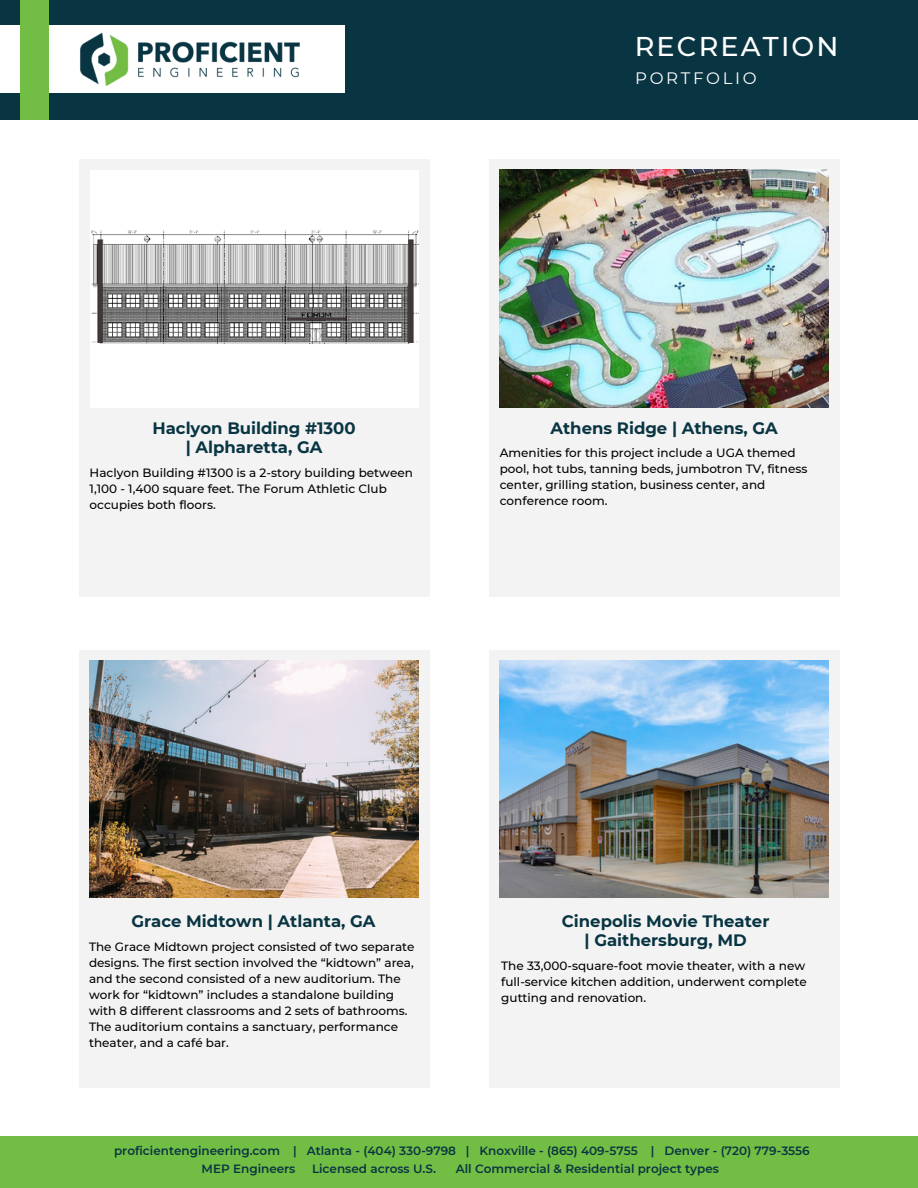
<style>
.page{position:relative;width:918px;height:1188px;background:#fff}
.page>*{position:absolute;margin:0;border:0;box-sizing:border-box;transform-origin:0 0}
.t1{font:500 27.15px "Montserrat";letter-spacing:.08em;color:#fff}
.t2{font:700 16.5px "Montserrat";color:#093542}
.t3{font:16.5px "Montserrat";letter-spacing:.16em;color:#fff}
.t4{font:500 12px/16px "Montserrat";color:#000}
.t5{font:600 12px "Montserrat";color:#093542}
</style>
<div class="page">
<div style="left:0;top:0;width:918px;height:119px;background:#093542"></div>
<div style="left:0;top:25px;width:344px;height:68px;background:#fff"></div>
<img style="left:80px;top:32px;width:220px;height:55px">
<div style="left:20px;top:0;width:28px;height:119px;background:#72be44"></div>
<div style="left:0;top:1136px;width:918px;height:52px;background:#72be44"></div>
<div style="left:79px;top:159px;width:351px;height:438px;background:#eee"></div>
<div style="left:90px;top:170px;width:328px;height:237px;background:#fff"></div>
<div style="left:489px;top:159px;width:351px;height:438px;background:#eee"></div>
<img style="left:500px;top:170px;width:328px;height:237px">
<div style="left:79px;top:650px;width:351px;height:438px;background:#eee"></div>
<img style="left:90px;top:661px;width:328px;height:236px">
<div style="left:489px;top:650px;width:351px;height:438px;background:#eee"></div>
<img style="left:500px;top:661px;width:328px;height:236px">
<img style="left:92px;top:230px;width:326px;height:114px">
<p class="t1" style="left:635px;top:30px;width:205px">RECREATION</p>
<p class="t3" style="left:635px;top:68px;width:123px">PORTFOLIO</p>
<p class="t2" style="left:152px;top:418px;width:205px">Haclyon Building #1300</p>
<p class="t2" style="left:186px;top:437px;width:138px">| Alpharetta, GA</p>
<p class="t4" style="left:90px;top:464px;width:325px">Haclyon Building #1300 is a 2-story building between<br>1,100 - 1,400 square feet. The Forum Athletic Club occupies both floors.</p>
<p class="t2" style="left:551px;top:418px;width:229px">Athens Ridge | Athens, GA</p>
<p class="t4" style="left:500px;top:445px;width:309px">Amenities for this project include a UGA themed pool, hot tubs, tanning beds, jumbotron TV, fitness center, grilling station, business center, and conference room.</p>
<p class="t2" style="left:131px;top:911px;width:246px">Grace Midtown | Atlanta, GA</p>
<p class="t4" style="left:89px;top:938px;width:327px">The Grace Midtown project consisted of two separate designs. The first section involved the “kidtown” area, and the second consisted of a new auditorium. The work for “kidtown” includes a standalone building with 8 different classrooms and 2 sets of bathrooms.<br>The auditorium contains a sanctuary, performance theater, and a café bar.</p>
<p class="t2" style="left:562px;top:911px;width:209px">Cinepolis Movie Theater</p>
<p class="t2" style="left:585px;top:931px;width:164px">| Gaithersburg, MD</p>
<p class="t4" style="left:501px;top:958px;width:307px">The 33,000-square-foot movie theater, with a new full-service kitchen addition, underwent complete gutting and renovation.</p>
<p class="t5" style="left:114px;top:1143px;width:697px">proficientengineering.com | Atlanta - (404) 330-9798 | Knoxville - (865) 409-5755 | Denver - (720) 779-3556</p>
<p class="t5" style="left:202px;top:1162px;width:95px">MEP Engineers</p>
<p class="t5" style="left:312px;top:1162px;width:125px">Licensed across U.S.</p>
<p class="t5" style="left:456px;top:1162px;width:265px">All Commercial &amp; Residential project types</p>
</div>
